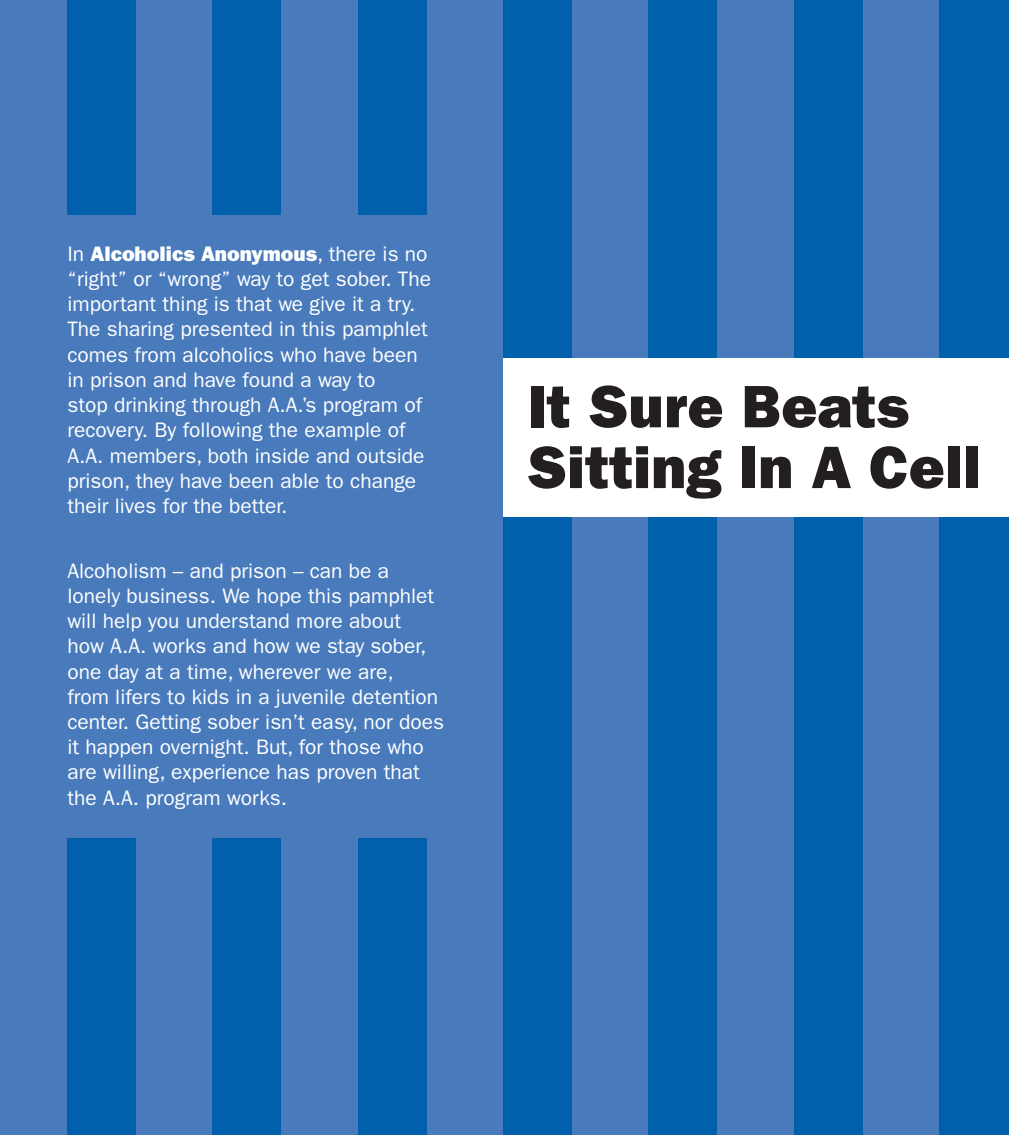
<style>
.page{position:relative;width:1009px;height:1135px;background:#fff}
.page>*{position:absolute;margin:0;border:0;box-sizing:border-box;transform-origin:0 0}
.t1{font:60.2px/60.7px "ITC Franklin Gothic Std Hvy";color:#231f20}
.t2{font:21px/25.2px "ITC Franklin Gothic Std";color:#fff}
.t3{font:21px "ITC Franklin Gothic Std Hvy";color:#fff}
.s1{font-family:"ITC Franklin Gothic Std"}
</style>
<div class="page">
<div style="left:0;top:0;width:1009px;height:1134px;background:#487abc"></div>
<div style="left:503px;top:0;width:68px;height:1134px;background:#0160ac"></div>
<div style="left:939px;top:0;width:70px;height:1134px;background:#0160ac"></div>
<div style="left:649px;top:0;width:68px;height:1134px;background:#0160ac"></div>
<div style="left:794px;top:0;width:68px;height:1134px;background:#0160ac"></div>
<div style="left:67px;top:0;width:68px;height:1134px;background:#0160ac"></div>
<div style="left:213px;top:0;width:68px;height:1134px;background:#0160ac"></div>
<div style="left:358px;top:0;width:68px;height:1134px;background:#0160ac"></div>
<div style="left:42px;top:215px;width:418px;height:622px;background:#487abc"></div>
<div style="left:503px;top:357px;width:506px;height:159px;background:#fff"></div>
<p class="t3" style="left:67px;top:241px;width:362px"><span class="s1">In</span> Alcoholics Anonymous<span class="s1">, there is no</span></p>
<p class="t2" style="left:67px;top:266px;width:365px">“right” or “wrong” way to get sober. The important thing is that we give it a try.<br>The sharing presented in this pamphlet comes from alcoholics who have been in prison and have found a way to<br>stop drinking through A.A.’s program of recovery. By following the example of A.A. members, both inside and outside prison, they have been able to change their lives for the better.</p>
<p class="t2" style="left:67px;top:558px;width:378px">Alcoholism – and prison – can be a lonely business. We hope this pamphlet will help you understand more about<br>how A.A. works and how we stay sober, one day at a time, wherever we are,<br>from lifers to kids in a juvenile detention center. Getting sober isn’t easy, nor does it happen overnight. But, for those who are willing, experience has proven that the A.A. program works.</p>
<h1 class="t1" style="left:527px;top:376px;width:455px">It Sure Beats<br>Sitting In A Cell</h1>
</div>
